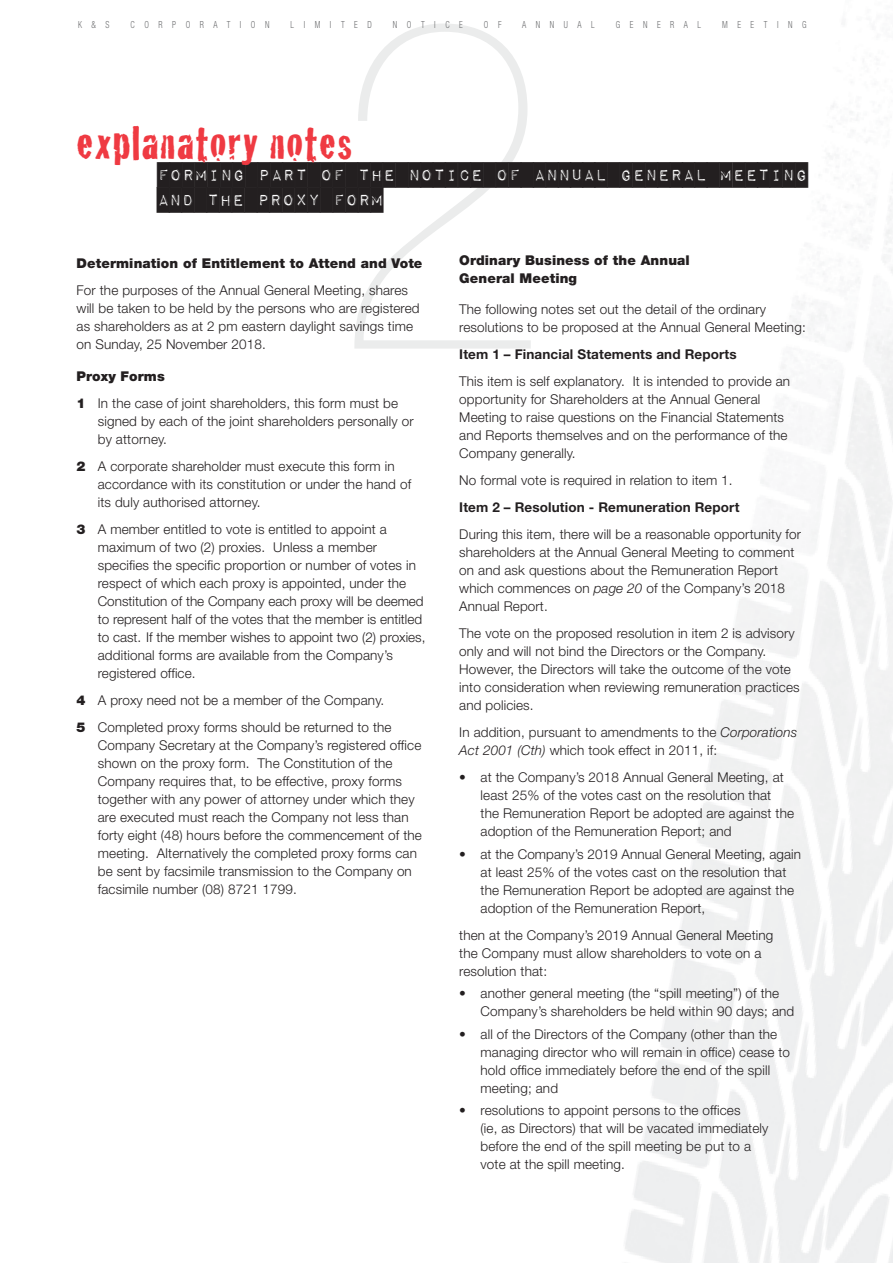
<style>
.page{position:relative;width:893px;height:1263px;background:#fff}
.page>*{position:absolute;margin:0;border:0;box-sizing:border-box;transform-origin:0 0}
.t1{font:48px "Cracked";letter-spacing:.025em;color:#ef3a42}
.t2{font:21px/25.2px "Imapact Label";color:#231f20}
.t3{font:300 13.5px/18px "Helvetica Neue";letter-spacing:.01em;color:#231f20}
.t4{font:900 13.5px/18px "Helvetica Neue";letter-spacing:.01em;color:#231f20}
.t5{font:700 13.5px "Helvetica Neue";letter-spacing:.01em;color:#231f20}
.t6{font:300 condensed 9.75px "Helvetica Neue";letter-spacing:1.15em;color:#6d6e70;scale:.85 1}
.s1{font-weight:900}
.s2{font-style:italic}
</style>
<div class="page">
<img style="left:354px;top:24px;width:177px;height:325px">
<p class="t6" style="left:78px;top:21px;width:39px">K&amp;S</p>
<p class="t6" style="left:131px;top:21px;width:165px">CORPORATION</p>
<p class="t6" style="left:291px;top:21px;width:97px">LIMITED</p>
<p class="t6" style="left:393px;top:21px;width:84px">NOTICE</p>
<p class="t6" style="left:484px;top:21px;width:22px">O F</p>
<p class="t6" style="left:522px;top:21px;width:87px">ANNUAL</p>
<p class="t6" style="left:616px;top:21px;width:102px">GENERAL</p>
<p class="t6" style="left:722px;top:21px;width:101px">MEETING</p>
<h1 class="t1" style="left:77px;top:115px;width:277px">explanatory notes</h1>
<h2 class="t2" style="left:157px;top:161px;width:652px">FORMING PART OF THE NOTICE OF ANNUAL GENERAL MEETING<br>AND THE PROXY FORM</h2>
<p class="t4" style="left:77px;top:255px;width:347px">Determination of Entitlement to Attend and Vote</p>
<p class="t3" style="left:77px;top:283px;width:345px">For the purposes of the Annual General Meeting, shares will be taken to be held by the persons who are registered as shareholders as at 2 pm eastern daylight savings time on Sunday, 25 November 2018.</p>
<p class="t3" style="left:77px;top:364px;width:323px;line-height:27px"><span class="s1">Proxy Forms<br>1</span> In the case of joint shareholders, this form must be</p>
<p class="t3" style="left:98px;top:413px;width:317px">signed by each of the joint shareholders personally or by attorney.</p>
<p class="t3" style="left:98px;top:458px;width:315px;text-indent:-21px"><span class="s1">2</span> A corporate shareholder must execute this form in accordance with its constitution or under the hand of its duly authorised attorney.</p>
<p class="t3" style="left:98px;top:521px;width:329px;text-indent:-21px"><span class="s1">3</span> A member entitled to vote is entitled to appoint a maximum of two (2) proxies. Unless a member specifies the specific proportion or number of votes in respect of which each proxy is appointed, under the Constitution of the Company each proxy will be deemed to represent half of the votes that the member is entitled to cast. If the member wishes to appoint two (2) proxies, additional forms are available from the Company’s registered office.</p>
<p class="t3" style="left:77px;top:688px;width:317px;line-height:27px"><span class="s1">4</span> A proxy need not be a member of the Company.<br><span class="s1">5</span> Completed proxy forms should be returned to the</p>
<p class="t3" style="left:98px;top:737px;width:326px">Company Secretary at the Company’s registered office shown on the proxy form. The Constitution of the Company requires that, to be effective, proxy forms together with any power of attorney under which they are executed must reach the Company not less than forty eight (48) hours before the commencement of the meeting. Alternatively the completed proxy forms can be sent by facsimile transmission to the Company on facsimile number (08) 8721 1799.</p>
<p class="t4" style="left:459px;top:252px;width:232px">Ordinary Business of the Annual<br>General Meeting</p>
<p class="t3" style="left:459px;top:302px;width:348px">The following notes set out the detail of the ordinary resolutions to be proposed at the Annual General Meeting:</p>
<p class="t5" style="left:459px;top:350px;width:279px">Item 1 – Financial Statements and Reports</p>
<p class="t3" style="left:459px;top:374px;width:332px">This item is self explanatory. It is intended to provide an opportunity for Shareholders at the Annual General Meeting to raise questions on the Financial Statements and Reports themselves and on the performance of the Company generally.</p>
<p class="t3" style="left:459px;top:473px;width:275px">No formal vote is required in relation to item 1.</p>
<p class="t5" style="left:459px;top:503px;width:282px">Item 2 – Resolution - Remuneration Report</p>
<p class="t3" style="left:459px;top:527px;width:343px">During this item, there will be a reasonable opportunity for shareholders at the Annual General Meeting to comment on and ask questions about the Remuneration Report which commences on <span class="s2">page 20</span> of the Company’s 2018<br>Annual Report.</p>
<p class="t3" style="left:459px;top:626px;width:342px">The vote on the proposed resolution in item 2 is advisory only and will not bind the Directors or the Company.<br>However, the Directors will take the outcome of the vote into consideration when reviewing remuneration practices and policies.</p>
<p class="t3" style="left:459px;top:725px;width:340px">In addition, pursuant to amendments to the <span class="s2">Corporations<br>Act 2001 (Cth)</span> which took effect in 2011, if:</p>
<p class="t3" style="left:480px;top:770px;width:315px;text-indent:-21px">• at the Company’s 2018 Annual General Meeting, at least 25% of the votes cast on the resolution that<br>the Remuneration Report be adopted are against the adoption of the Remuneration Report; and</p>
<p class="t3" style="left:480px;top:846px;width:322px;text-indent:-21px">• at the Company’s 2019 Annual General Meeting, again at least 25% of the votes cast on the resolution that the Remuneration Report be adopted are against the adoption of the Remuneration Report,</p>
<p class="t3" style="left:459px;top:927px;width:316px">then at the Company’s 2019 Annual General Meeting the Company must allow shareholders to vote on a resolution that:</p>
<p class="t3" style="left:480px;top:986px;width:315px;text-indent:-21px">• another general meeting (the “spill meeting”) of the<br>Company’s shareholders be held within 90 days; and</p>
<p class="t3" style="left:480px;top:1026px;width:311px;text-indent:-21px">• all of the Directors of the Company (other than the managing director who will remain in office) cease to hold office immediately before the end of the spill meeting; and</p>
<p class="t3" style="left:480px;top:1103px;width:289px;text-indent:-21px">• resolutions to appoint persons to the offices<br>(ie, as Directors) that will be vacated immediately before the end of the spill meeting be put to a vote at the spill meeting.</p>
</div>
